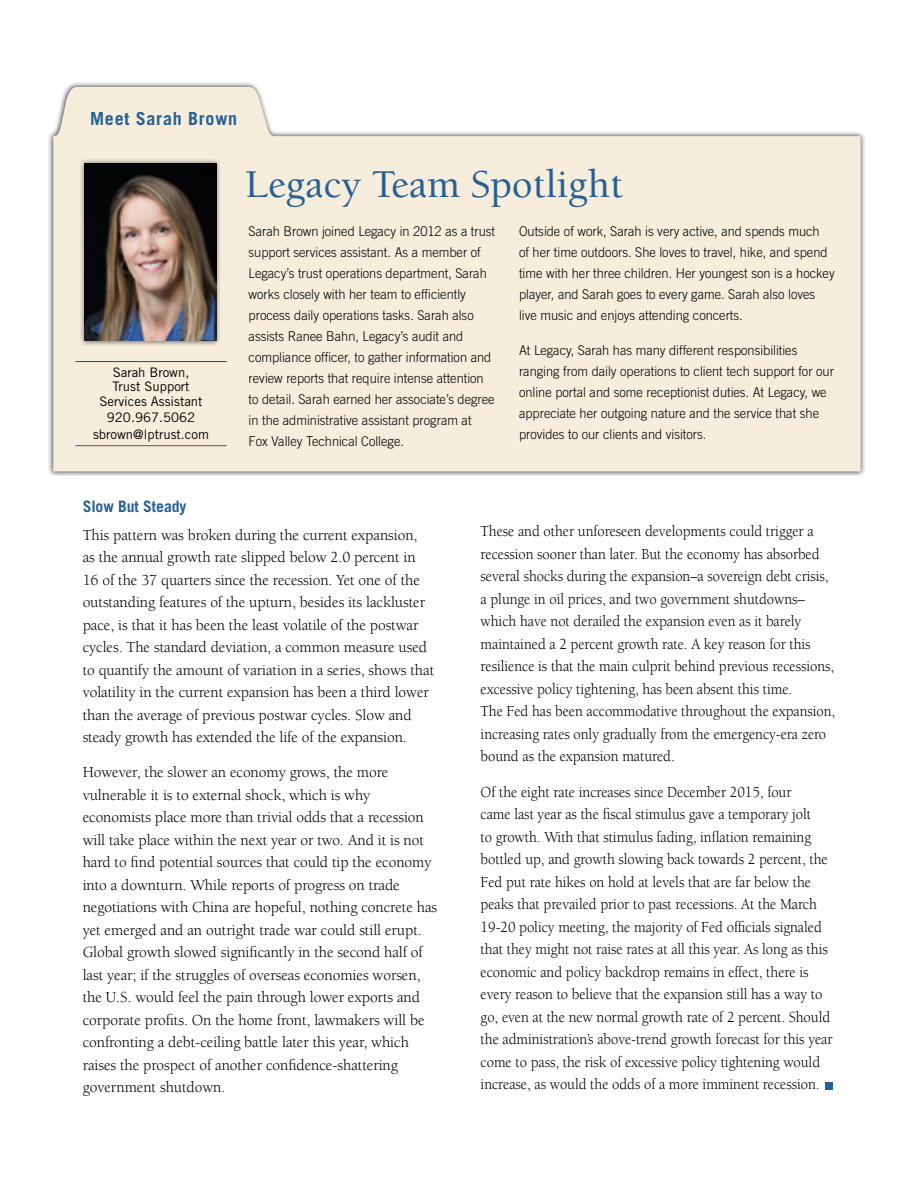
<style>
.page{position:relative;width:918px;height:1188px;background:#fff}
.page>*{position:absolute;margin:0;border:0;box-sizing:border-box;transform-origin:0 0}
.t1{font:500 40.5px "Berkeley Std";color:#266092}
.t2{font:700 18px "Trade Gothic";letter-spacing:.04em;color:#266092}
.t3{font:15.75px/22.5px "Berkeley Std";letter-spacing:-.005em;color:#000;scale:.93 1}
.t4{font:15.75px/22.5px "Berkeley Std";letter-spacing:-.005em;color:#000}
.t5{font:700 15.75px "Trade Gothic";letter-spacing:-.005em;color:#266092}
.t6{font:300 13.5px/21px "Trade Gothic";color:#000;scale:.95 1}
.t7{font:13.2px/14.2px "Trade Gothic";color:#000;text-align:center}
</style>
<div class="page">
<div style="left:825px;top:1082px;width:7px;height:7px;background:#266092"></div>
<div style="left:48px;top:82px;width:817px;height:394px;background:#000;opacity:.75"></div>
<svg style="left:53px;top:87px;width:808px;height:384px;background:#f6eedf"></svg>
<div style="left:80px;top:159px;width:141px;height:187px;background:#000;opacity:.55"></div>
<img style="left:85px;top:164px;width:131px;height:177px">
<hr style="left:75px;top:361px;width:152px;height:1px;background:#005695">
<hr style="left:75px;top:445px;width:152px;height:1px;background:#266092">
<p class="t2" style="left:90px;top:107px;width:148px">Meet Sarah Brown</p>
<p class="t7" style="left:99px;top:365px;width:105px">Sarah Brown,<br>Trust Support<br>Services Assistant</p>
<p class="t7" style="left:93px;top:409px;width:117px;line-height:16.5px">920.967.5062 sbrown@lptrust.com</p>
<h1 class="t1" style="left:245px;top:163px;width:379px">Legacy Team Spotlight</h1>
<p class="t6" style="left:249px;top:220px;width:261px">Sarah Brown joined Legacy in 2012 as a trust support services assistant. As a member of Legacy’s trust operations department, Sarah works closely with her team to efficiently process daily operations tasks. Sarah also assists Ranee Bahn, Legacy’s audit and compliance officer, to gather information and review reports that require intense attention to detail. Sarah earned her associate’s degree in the administrative assistant program at<br>Fox Valley Technical College.</p>
<p class="t6" style="left:519px;top:221px;width:334px">Outside of work, Sarah is very active, and spends much<br>of her time outdoors. She loves to travel, hike, and spend time with her three children. Her youngest son is a hockey player, and Sarah goes to every game. Sarah also loves live music and enjoys attending concerts.</p>
<p class="t6" style="left:519px;top:339px;width:333px">At Legacy, Sarah has many different responsibilities ranging from daily operations to client tech support for our online portal and some receptionist duties. At Legacy, we appreciate her outgoing nature and the service that she provides to our clients and visitors.</p>
<p class="t5" style="left:83px;top:497px;width:105px">Slow But Steady</p>
<p class="t4" style="left:83px;top:524px;width:353px">This pattern was broken during the current expansion,<br>as the annual growth rate slipped below 2.0 percent in 16 of the 37 quarters since the recession. Yet one of the outstanding features of the upturn, besides its lackluster pace, is that it has been the least volatile of the postwar cycles. The standard deviation, a common measure used to quantify the amount of variation in a series, shows that volatility in the current expansion has been a third lower than the average of previous postwar cycles. Slow and steady growth has extended the life of the expansion.</p>
<p class="t4" style="left:83px;top:761px;width:356px">However, the slower an economy grows, the more vulnerable it is to external shock, which is why economists place more than trivial odds that a recession will take place within the next year or two. And it is not hard to find potential sources that could tip the economy into a downturn. While reports of progress on trade negotiations with China are hopeful, nothing concrete has yet emerged and an outright trade war could still erupt.<br>Global growth slowed significantly in the second half of last year; if the struggles of overseas economies worsen, the U.S. would feel the pain through lower exports and corporate profits. On the home front, lawmakers will be confronting a debt-ceiling battle later this year, which raises the prospect of another confidence-shattering government shutdown.</p>
<p class="t3" style="left:481px;top:520px;width:383px">These and other unforeseen developments could trigger a recession sooner than later. But the economy has absorbed several shocks during the expansion–a sovereign debt crisis, a plunge in oil prices, and two government shutdowns– which have not derailed the expansion even as it barely maintained a 2 percent growth rate. A key reason for this resilience is that the main culprit behind previous recessions, excessive policy tightening, has been absent this time.<br>The Fed has been accommodative throughout the expansion, increasing rates only gradually from the emergency-era zero bound as the expansion matured.</p>
<p class="t3" style="left:481px;top:781px;width:380px">Of the eight rate increases since December 2015, four<br>came last year as the fiscal stimulus gave a temporary jolt<br>to growth. With that stimulus fading, inflation remaining bottled up, and growth slowing back towards 2 percent, the Fed put rate hikes on hold at levels that are far below the peaks that prevailed prior to past recessions. At the March 19-20 policy meeting, the majority of Fed officials signaled that they might not raise rates at all this year. As long as this economic and policy backdrop remains in effect, there is every reason to believe that the expansion still has a way to go, even at the new normal growth rate of 2 percent. Should the administration’s above-trend growth forecast for this year come to pass, the risk of excessive policy tightening would increase, as would the odds of a more imminent recession.</p>
</div>
